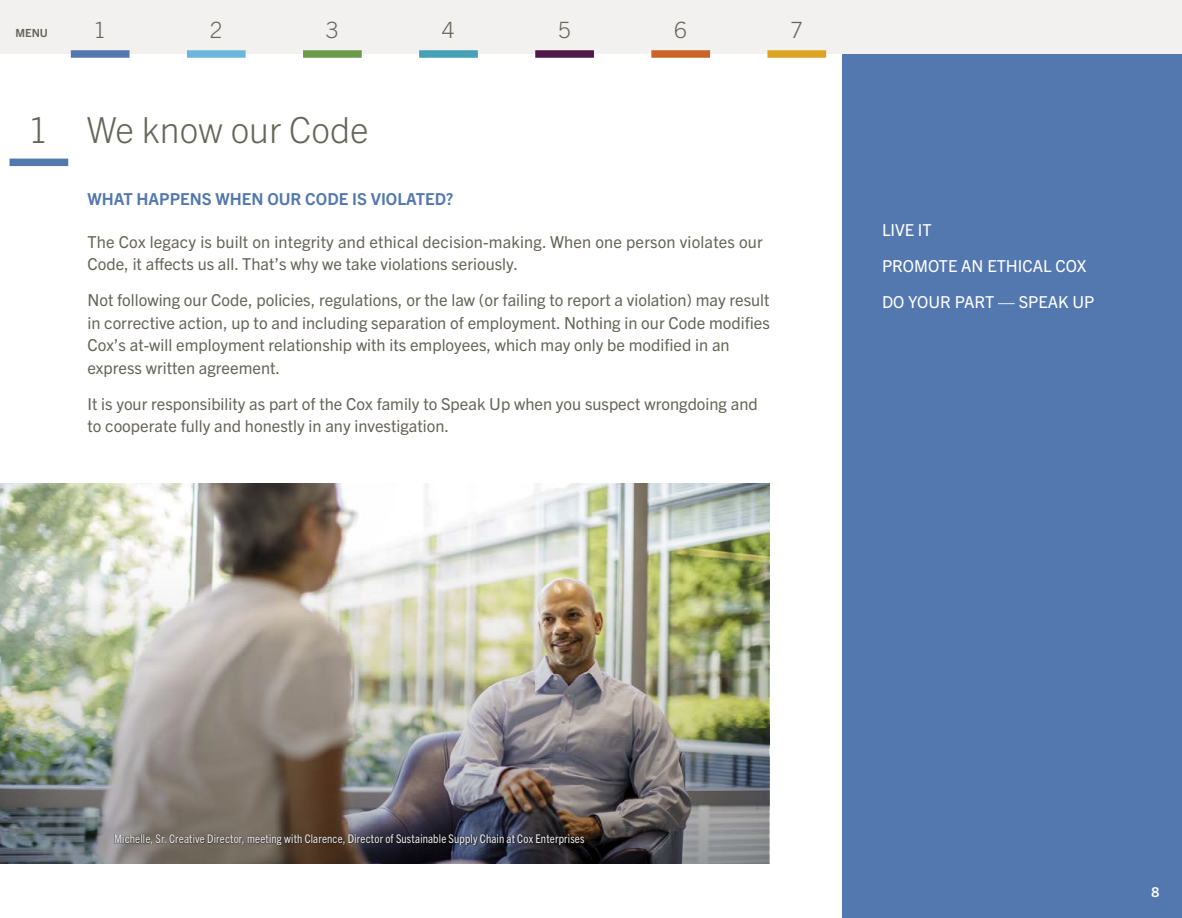
<style>
.page{position:relative;width:1182px;height:918px;background:#fff}
.page>*{position:absolute;margin:0;border:0;box-sizing:border-box;transform-origin:0 0}
.t1{font:300 36px "Trade Gothic Next LT Pro";color:#66655a}
.t2{font:300 22.5px "Trade Gothic Next LT Pro";color:#66655a}
.t3{font:300 22.5px "Trade Gothic Next LT Pro";color:#65655a}
.t4{font:16.5px/22.5px "Trade Gothic Next LT Pro";color:#66655a}
.t5{font:16.5px/36px "Trade Gothic Next LT Pro";color:#fff}
.t6{font:700 16.5px "Trade Gothic Next LT Pro";color:#5377af}
.t7{font:700 13.5px "Trade Gothic Next LT Pro";color:#fff}
.t8{font:condensed 12px "Trade Gothic Next LT Pro";letter-spacing:.01em;color:#ebebeb}
.t9{font:700 11.25px "Trade Gothic Next LT Pro";color:#66655a}
</style>
<div class="page">
<div style="left:842px;top:0;width:339px;height:918px;background:#5377af"></div>
<div style="left:10px;top:159px;width:58px;height:7px;background:#5377af"></div>
<img style="left:0;top:484px;width:769px;height:380px">
<img style="left:0;top:534px;width:768px;height:330px">
<div style="left:0;top:0;width:1181px;height:54px;background:#f3f1f0"></div>
<div style="left:71px;top:50px;width:58px;height:8px;background:#5377af"></div>
<div style="left:303px;top:50px;width:59px;height:8px;background:#6b9b48"></div>
<div style="left:419px;top:50px;width:59px;height:8px;background:#46a0b6"></div>
<div style="left:535px;top:50px;width:59px;height:8px;background:#51184b"></div>
<div style="left:651px;top:50px;width:59px;height:8px;background:#cc6428"></div>
<div style="left:767px;top:50px;width:59px;height:8px;background:#dda424"></div>
<div style="left:187px;top:50px;width:58px;height:8px;background:#6eb7dc"></div>
<div style="left:114px;top:834px;width:472px;height:12px;background:#000;opacity:.75"></div>
<p class="t9" style="left:16px;top:25px;width:34px">MENU</p>
<h2 class="t2" style="left:94px;top:15px;width:14px">1<sup>1</sup></h2>
<h2 class="t2" style="left:210px;top:15px;width:14px">2<sup>2</sup></h2>
<h2 class="t2" style="left:326px;top:15px;width:14px">3<sup>3</sup></h2>
<h2 class="t2" style="left:442px;top:15px;width:14px">4<sup>4</sup></h2>
<h2 class="t2" style="left:558px;top:15px;width:14px">5<sup>5</sup></h2>
<h2 class="t2" style="left:674px;top:15px;width:14px">6<sup>6</sup></h2>
<h2 class="t3" style="left:790px;top:15px;width:14px">7<sup>8</sup></h2>
<h1 class="t1" style="left:28px;top:105px;width:342px">1 We know our Code</h1>
<p class="t6" style="left:87px;top:187px;width:367px">WHAT HAPPENS WHEN OUR CODE IS VIOLATED?</p>
<p class="t4" style="left:87px;top:229px;width:677px">The Cox legacy is built on integrity and ethical decision-making. When one person violates our<br>Code, it affects us all. That’s why we take violations seriously.</p>
<p class="t4" style="left:87px;top:288px;width:684px">Not following our Code, policies, regulations, or the law (or failing to report a violation) may result in corrective action, up to and including separation of employment. Nothing in our Code modifies Cox’s at-will employment relationship with its employees, which may only be modified in an express written agreement.</p>
<p class="t4" style="left:87px;top:391px;width:672px">It is your responsibility as part of the Cox family to Speak Up when you suspect wrongdoing and to cooperate fully and honestly in any investigation.</p>
<p class="t5" style="left:882px;top:211px;width:214px">LIVE IT<br>PROMOTE AN ETHICAL COX<br>DO YOUR PART — SPEAK UP</p>
<p class="t8" style="left:114px;top:830px;width:472px">Michelle, Sr. Creative Director, meeting with Clarence, Director of Sustainable Supply Chain at Cox Enterprises</p>
<p class="t7" style="left:1151px;top:883px;width:9px">8</p>
</div>
